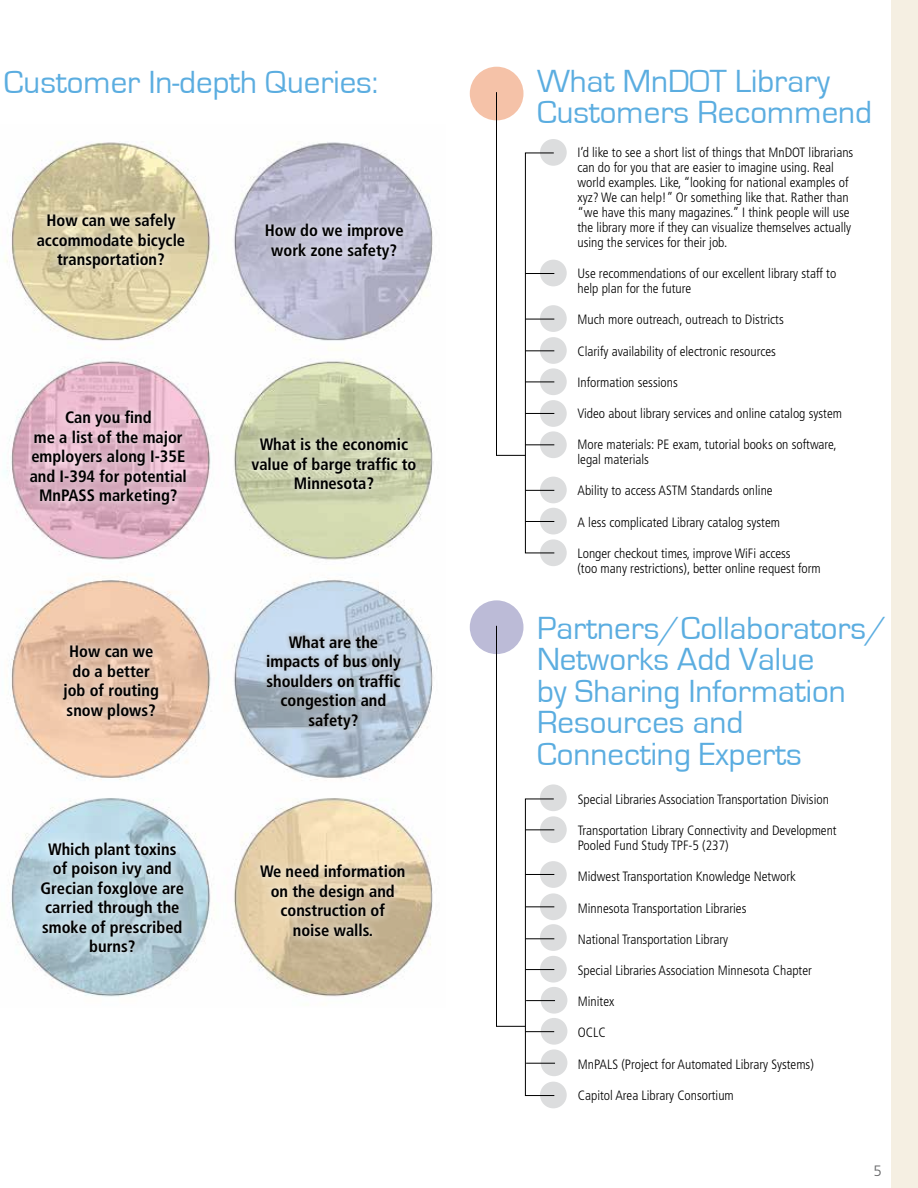
<style>
.page{position:relative;width:918px;height:1188px;background:#fff}
.page>*{position:absolute;margin:0;border:0;box-sizing:border-box;transform-origin:0 0}
.t1{font:33px/31.5px "Eurostile";color:#5bade0}
.t2{font:700 condensed 16.5px/19.5px "Frutiger";color:#000;text-align:center}
.t3{font:300 15px "Frutiger";color:#636466}
.t4{font:300 condensed 13.5px/15px "Frutiger";color:#000}
</style>
<div class="page">
<div style="left:540px;top:139px;width:27px;height:27px;background:#dcddde;border-radius:50%"></div>
<div style="left:540px;top:260px;width:27px;height:26px;background:#dcddde;border-radius:50%"></div>
<div style="left:540px;top:305px;width:27px;height:27px;background:#dcddde;border-radius:50%"></div>
<div style="left:540px;top:337px;width:27px;height:27px;background:#dcddde;border-radius:50%"></div>
<div style="left:540px;top:368px;width:27px;height:27px;background:#dcddde;border-radius:50%"></div>
<div style="left:540px;top:400px;width:27px;height:27px;background:#dcddde;border-radius:50%"></div>
<div style="left:540px;top:431px;width:27px;height:27px;background:#dcddde;border-radius:50%"></div>
<div style="left:540px;top:477px;width:27px;height:26px;background:#dcddde;border-radius:50%"></div>
<div style="left:540px;top:539px;width:27px;height:27px;background:#dcddde;border-radius:50%"></div>
<div style="left:470px;top:67px;width:53px;height:53px;background:#f5c2a8;border-radius:50%"></div>
<div style="left:540px;top:784px;width:27px;height:27px;background:#dcddde;border-radius:50%"></div>
<div style="left:540px;top:816px;width:27px;height:27px;background:#dcddde;border-radius:50%"></div>
<div style="left:540px;top:861px;width:27px;height:27px;background:#dcddde;border-radius:50%"></div>
<div style="left:540px;top:893px;width:27px;height:27px;background:#dcddde;border-radius:50%"></div>
<div style="left:540px;top:924px;width:27px;height:27px;background:#dcddde;border-radius:50%"></div>
<div style="left:540px;top:956px;width:27px;height:27px;background:#dcddde;border-radius:50%"></div>
<div style="left:540px;top:1082px;width:27px;height:26px;background:#dcddde;border-radius:50%"></div>
<div style="left:470px;top:600px;width:53px;height:54px;background:#bcbbd7;border-radius:50%"></div>
<div style="left:541px;top:987px;width:26px;height:27px;background:#dcddde;border-radius:50%"></div>
<div style="left:541px;top:1018px;width:26px;height:27px;background:#dcddde;border-radius:50%"></div>
<div style="left:541px;top:1049px;width:26px;height:27px;background:#dcddde;border-radius:50%"></div>
<svg style="left:496px;top:625px;width:59px;height:471px"></svg>
<div style="left:540px;top:508px;width:27px;height:26px;background:#dcddde;border-radius:50%"></div>
<svg style="left:496px;top:91px;width:59px;height:463px"></svg>
<div style="left:891px;top:0;width:27px;height:1188px;background:#f5efe2"></div>
<img style="left:4px;top:142px;width:430px;height:855px">
<svg style="left:252px;top:857px;width:161px;height:87px;background:#dccaab"></svg>
<svg style="left:29px;top:206px;width:164px;height:71px;background:#dbd0ac"></svg>
<svg style="left:257px;top:216px;width:154px;height:52px;background:#c4c4d7"></svg>
<svg style="left:22px;top:403px;width:173px;height:110px;background:#e1b9ca"></svg>
<svg style="left:259px;top:627px;width:149px;height:110px;background:#b6c4d3"></svg>
<svg style="left:33px;top:834px;width:159px;height:126px;background:#bcd4de"></svg>
<svg style="left:244px;top:430px;width:180px;height:68px;background:#cad0b0"></svg>
<svg style="left:55px;top:637px;width:112px;height:91px;background:#e3c1aa"></svg>
<h1 class="t1" style="left:4px;top:67px;width:376px">Customer In-depth Queries:</h1>
<p class="t2" style="left:37px;top:211px;width:150px">How can we safely accommodate bicycle transportation?</p>
<p class="t2" style="left:265px;top:221px;width:140px">How do we improve work zone safety?</p>
<p class="t2" style="left:30px;top:408px;width:159px">Can you find<br>me a list of the major employers along I-35E and I-394 for potential<br>MnPASS marketing?</p>
<p class="t2" style="left:63px;top:642px;width:97px">How can we do a better job of routing snow plows?</p>
<p class="t2" style="left:41px;top:839px;width:145px">Which plant toxins of poison ivy and<br>Grecian foxglove are carried through the smoke of prescribed burns?</p>
<p class="t2" style="left:251px;top:435px;width:167px">What is the economic value of barge traffic to<br>Minnesota?</p>
<p class="t2" style="left:266px;top:632px;width:136px">What are the impacts of bus only shoulders on traffic congestion and safety?</p>
<p class="t2" style="left:260px;top:862px;width:147px">We need information on the design and construction of<br>noise walls.</p>
<h1 class="t1" style="left:537px;top:66px;width:337px">What MnDOT Library<br>Customers Recommend</h1>
<p class="t4" style="left:578px;top:145px;width:277px">I’d like to see a short list of things that MnDOT librarians can do for you that are easier to imagine using. Real world examples. Like, “looking for national examples of xyz? We can help!” Or something like that. Rather than “we have this many magazines.” I think people will use the library more if they can visualize themselves actually using the services for their job.</p>
<p class="t4" style="left:578px;top:266px;width:260px">Use recommendations of our excellent library staff to help plan for the future</p>
<p class="t4" style="left:578px;top:312px;width:208px">Much more outreach, outreach to Districts</p>
<p class="t4" style="left:578px;top:344px;width:200px">Clarify availability of electronic resources</p>
<p class="t4" style="left:578px;top:375px;width:102px">Information sessions</p>
<p class="t4" style="left:578px;top:406px;width:266px">Video about library services and online catalog system</p>
<p class="t4" style="left:578px;top:437px;width:261px">More materials: PE exam, tutorial books on software, legal materials</p>
<p class="t4" style="left:578px;top:483px;width:197px">Ability to access ASTM Standards online</p>
<p class="t4" style="left:578px;top:515px;width:204px">A less complicated Library catalog system</p>
<p class="t4" style="left:578px;top:546px;width:245px">Longer checkout times, improve WiFi access<br>(too many restrictions), better online request form</p>
<h1 class="t1" style="left:537px;top:613px;width:352px">Partners/Collaborators/<br>Networks Add Value<br>by Sharing Information<br>Resources and<br>Connecting Experts</h1>
<p class="t4" style="left:578px;top:792px;width:253px">Special Libraries Association Transportation Division</p>
<p class="t4" style="left:578px;top:823px;width:260px">Transportation Library Connectivity and Development<br>Pooled Fund Study TPF-5 (237)</p>
<p class="t4" style="left:578px;top:870px;width:220px">Midwest Transportation Knowledge Network</p>
<p class="t4" style="left:578px;top:901px;width:170px">Minnesota Transportation Libraries</p>
<p class="t4" style="left:578px;top:932px;width:152px">National Transportation Library</p>
<p class="t4" style="left:578px;top:963px;width:236px">Special Libraries Association Minnesota Chapter</p>
<p class="t4" style="left:578px;top:994px;width:38px">Minitex</p>
<p class="t4" style="left:578px;top:1026px;width:29px">OCLC</p>
<p class="t4" style="left:578px;top:1057px;width:238px">MnPALS (Project for Automated Library Systems)</p>
<p class="t4" style="left:578px;top:1088px;width:158px">Capitol Area Library Consortium</p>
<p class="t3" style="left:874px;top:1162px;width:10px">5</p>
</div>
